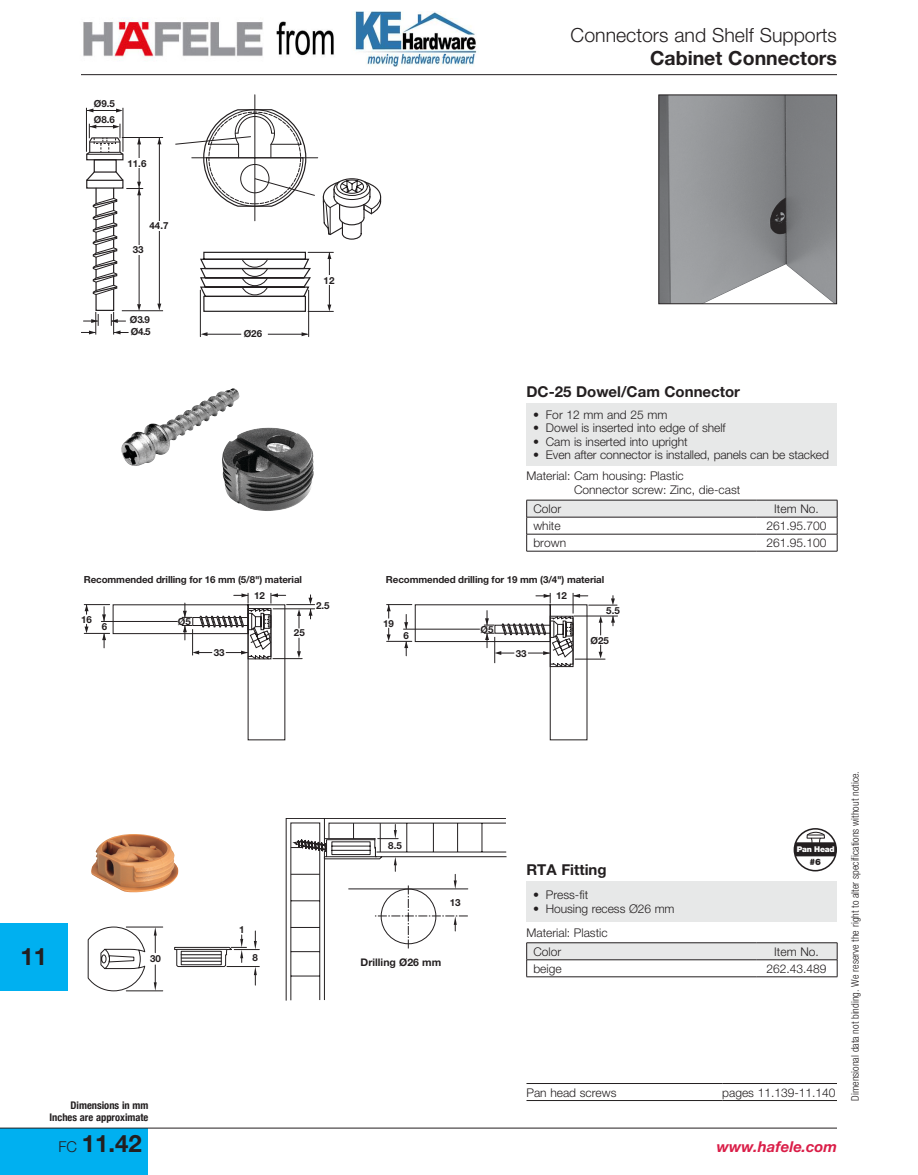
<style>
.page{position:relative;width:918px;height:1175px;background:#fff}
.page>*{position:absolute;margin:0;border:0;box-sizing:border-box;transform-origin:0 0}
.t1{font:700 24px "Helvetica Neue";color:#231f20}
.t2{font:300 19.5px "Helvetica Neue";color:#231f20}
.t3{font:700 19.5px "Helvetica Neue";color:#231f20}
.t4{font:700 15px "Helvetica Neue";color:#231f20}
.t5{font:italic 700 15px "Helvetica Neue";color:#da1e48}
.t6{font:300 12px/21.5px "Helvetica Neue";color:#231f20}
.t7{font:300 condensed 10.5px "Helvetica Neue";color:#231f20}
.t8{font:700 condensed 10.5px/12px "Helvetica Neue";color:#231f20;text-align:right}
.t9{font:700 10.5px "Helvetica Neue";color:#231f20}
.t10{font:700 9.9px "Helvetica Neue";color:#231f20}
.t11{font:700 9.75px/15.9px "Helvetica Neue";letter-spacing:-.01em;color:#231f20}
.t12{font:900 8.85px "Helvetica Neue";color:#231f20}
.t13{font:900 7.95px "Helvetica Neue";letter-spacing:-.025em;color:#fff}
.s1{font-weight:300;font-size:15px}
</style>
<div class="page">
<div style="left:0;top:1127px;width:148px;height:47px;background:#00b0f0"></div>
<hr style="left:81px;top:74px;width:756px;height:1px;background:#231f20">
<hr style="left:0;top:1127px;width:837px;height:1px;background:#231f20">
<div style="left:0;top:923px;width:68px;height:67px;background:#00b0f0"></div>
<div style="left:526px;top:402px;width:311px;height:63px;background:#e7e8e8"></div>
<svg style="left:526px;top:500px;width:312px;height:51px"></svg>
<hr style="left:526px;top:551px;width:230px;height:1px;background:#231f20">
<hr style="left:756px;top:551px;width:81px;height:1px;background:#231f20">
<div style="left:526px;top:881px;width:311px;height:40px;background:#e7e8e8"></div>
<svg style="left:526px;top:942px;width:312px;height:34px"></svg>
<hr style="left:526px;top:976px;width:230px;height:1px;background:#231f20">
<hr style="left:756px;top:976px;width:81px;height:1px;background:#231f20">
<img style="left:661px;top:97px;width:174px;height:205px">
<div style="left:659px;top:95px;width:178px;height:209px;border:1px solid #231f20"></div>
<hr style="left:255px;top:95px;width:1px;height:126px;background:#231f20">
<hr style="left:200px;top:290px;width:1px;height:46px;background:#231f20">
<hr style="left:308px;top:290px;width:1px;height:46px;background:#231f20">
<hr style="left:205px;top:334px;width:102px;height:1px;background:#231f20">
<svg style="left:302px;top:332px;width:6px;height:4px"></svg>
<svg style="left:201px;top:332px;width:6px;height:4px"></svg>
<div style="left:242px;top:330px;width:26px;height:8px;background:#fff"></div>
<hr style="left:87px;top:110px;width:30px;height:1px;background:#231f20">
<svg style="left:116px;top:109px;width:7px;height:3px"></svg>
<hr style="left:159px;top:138px;width:1px;height:167px;background:#231f20">
<svg style="left:157px;top:138px;width:4px;height:6px"></svg>
<svg style="left:157px;top:303px;width:4px;height:7px"></svg>
<div style="left:154px;top:221px;width:10px;height:10px;background:#fff"></div>
<svg style="left:175px;top:108px;width:206px;height:204px"></svg>
<hr style="left:122px;top:137px;width:41px;height:1px;background:#231f20">
<hr style="left:122px;top:310px;width:41px;height:1px;background:#231f20">
<hr style="left:123px;top:108px;width:1px;height:44px;background:#231f20">
<hr style="left:86px;top:108px;width:1px;height:44px;background:#231f20">
<svg style="left:81px;top:124px;width:62px;height:210px"></svg>
<hr style="left:574px;top:616px;width:44px;height:1px;background:#231f20">
<svg style="left:387px;top:593px;width:230px;height:147px"></svg>
<svg style="left:84px;top:593px;width:231px;height:147px"></svg>
<img style="left:222px;top:427px;width:92px;height:84px">
<img style="left:121px;top:388px;width:119px;height:80px">
<svg style="left:286px;top:818px;width:221px;height:182px"></svg>
<div style="left:381px;top:888px;width:55px;height:56px;border:1px solid #231f20;border-radius:50%"></div>
<svg style="left:174px;top:931px;width:85px;height:54px"></svg>
<div style="left:181px;top:951px;width:41px;height:14px;border:1px solid #231f20"></div>
<hr style="left:181px;top:954px;width:40px;height:1px;background:#231f20">
<hr style="left:181px;top:957px;width:40px;height:1px;background:#231f20">
<hr style="left:182px;top:961px;width:39px;height:1px;background:#231f20">
<svg style="left:88px;top:926px;width:75px;height:65px"></svg>
<svg style="left:794px;top:828px;width:42px;height:36px"></svg>
<div style="left:794px;top:828px;width:43px;height:43px;border:2px solid #231f20;border-radius:50%"></div>
<hr style="left:796px;top:842px;width:39px;height:2px;background:#231f20">
<img style="left:91px;top:834px;width:87px;height:58px">
<hr style="left:526px;top:1083px;width:196px;height:1px;background:#231f20">
<hr style="left:722px;top:1083px;width:115px;height:1px;background:#231f20">
<hr style="left:526px;top:1100px;width:196px;height:1px;background:#231f20">
<hr style="left:722px;top:1100px;width:115px;height:1px;background:#231f20">
<img style="left:276px;top:12px;width:203px;height:54px">
<img style="left:83px;top:20px;width:180px;height:38px">
<p class="t11" style="left:94px;top:95px;width:23px">Ø9.5<br>Ø8.6</p>
<p class="t11" style="left:127px;top:155px;width:20px">11.6</p>
<p class="t11" style="left:150px;top:217px;width:20px">44.7</p>
<p class="t11" style="left:133px;top:241px;width:12px">33</p>
<p class="t11" style="left:130px;top:312px;width:21px">Ø3.9</p>
<p class="t11" style="left:131px;top:324px;width:21px">Ø4.5</p>
<p class="t11" style="left:244px;top:325px;width:20px">Ø26</p>
<p class="t11" style="left:324px;top:272px;width:12px">12</p>
<p class="t11" style="left:84px;top:571px;width:220px">Recommended drilling for 16 mm (5/8") material</p>
<p class="t11" style="left:178px;top:613px;width:15px">Ø5</p>
<p class="t11" style="left:254px;top:587px;width:12px">12</p>
<p class="t11" style="left:81px;top:611px;width:12px">16</p>
<p class="t11" style="left:102px;top:619px;width:7px">6</p>
<p class="t11" style="left:294px;top:624px;width:12px">25</p>
<p class="t11" style="left:214px;top:644px;width:12px">33</p>
<p class="t11" style="left:316px;top:598px;width:15px">2.5</p>
<h2 class="t2" style="left:571px;top:24px;width:268px">Connectors and Shelf Supports</h2>
<h2 class="t3" style="left:650px;top:46px;width:188px">Cabinet Connectors</h2>
<p class="t4" style="left:526px;top:382px;width:215px">DC-25 Dowel/Cam Connector</p>
<p class="t6" style="left:533px;top:403px;width:136px">• For 12 mm and 25 mm</p>
<p class="t6" style="left:533px;top:417px;width:194px">• Dowel is inserted into edge of shelf</p>
<p class="t6" style="left:533px;top:430px;width:156px">• Cam is inserted into upright</p>
<p class="t6" style="left:527px;top:444px;width:304px;text-indent:7px">• Even after connector is installed, panels can be stacked<br>Material: Cam housing: Plastic</p>
<p class="t6" style="left:574px;top:478px;width:168px">Connector screw: Zinc, die-cast</p>
<p class="t6" style="left:533px;top:498px;width:29px">Color</p>
<p class="t6" style="left:774px;top:498px;width:46px">Item No.</p>
<p class="t6" style="left:533px;top:515px;width:29px">white</p>
<p class="t6" style="left:767px;top:515px;width:62px">261.95.700</p>
<p class="t6" style="left:533px;top:532px;width:34px">brown</p>
<p class="t6" style="left:767px;top:532px;width:62px">261.95.100</p>
<p class="t11" style="left:386px;top:571px;width:220px">Recommended drilling for 19 mm (3/4") material</p>
<p class="t11" style="left:383px;top:615px;width:12px">19</p>
<p class="t11" style="left:403px;top:627px;width:7px">6</p>
<p class="t11" style="left:480px;top:621px;width:15px">Ø5</p>
<p class="t11" style="left:516px;top:645px;width:12px">33</p>
<p class="t11" style="left:556px;top:587px;width:12px">12</p>
<p class="t11" style="left:606px;top:602px;width:15px">5.5</p>
<p class="t11" style="left:591px;top:632px;width:20px">Ø25</p>
<h1 class="t1" style="left:20px;top:941px;width:28px">11</h1>
<p class="t11" style="left:239px;top:921px;width:7px">1</p>
<p class="t11" style="left:150px;top:950px;width:12px">30</p>
<p class="t11" style="left:253px;top:949px;width:7px">8</p>
<p class="t8" style="left:50px;top:1098px;width:100px">Dimensions in mm<br>Inches are approximate</p>
<h1 class="t1" style="left:59px;top:1128px;width:85px"><span class="s1">FC</span> 11.42</h1>
<p class="t11" style="left:388px;top:837px;width:15px">8.5</p>
<p class="t10" style="left:450px;top:896px;width:12px">13</p>
<p class="t9" style="left:361px;top:955px;width:82px">Drilling Ø26 mm</p>
<p class="t13" style="left:797px;top:845px;width:39px">Pan Head</p>
<p class="t12" style="left:810px;top:856px;width:13px">#6</p>
<p class="t4" style="left:526px;top:860px;width:82px">RTA Fitting</p>
<p class="t6" style="left:533px;top:884px;width:57px">• Press-fit</p>
<p class="t6" style="left:527px;top:896px;width:150px;line-height:23.7px;text-indent:7px">• Housing recess Ø26 mm<br>Material: Plastic</p>
<p class="t6" style="left:533px;top:940px;width:29px">Color</p>
<p class="t6" style="left:774px;top:940px;width:46px">Item No.</p>
<p class="t6" style="left:533px;top:957px;width:30px">beige</p>
<p class="t6" style="left:767px;top:957px;width:62px">262.43.489</p>
<p class="t6" style="left:526px;top:1081px;width:92px">Pan head screws</p>
<p class="t6" style="left:722px;top:1081px;width:115px">pages 11.139-11.140</p>
<p class="t7" style="left:849px;top:1100px;width:331px;rotate:-90deg">Dimensional data not binding. We reserve the right to alter specifications without notice.</p>
<p class="t5" style="left:717px;top:1137px;width:122px">www.hafele.com</p>
</div>
